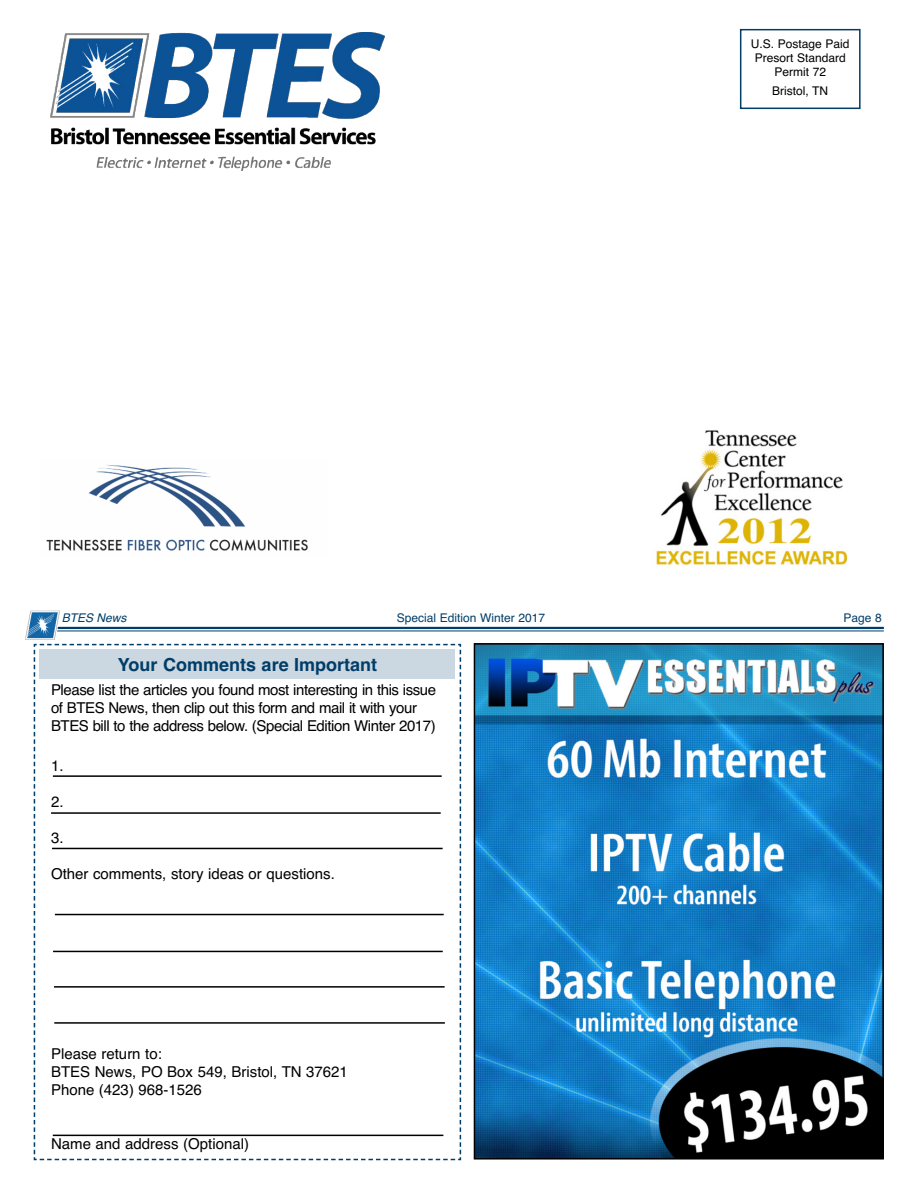
<style>
.page{position:relative;width:918px;height:1188px;background:#fff}
.page>*{position:absolute;margin:0;border:0;box-sizing:border-box;transform-origin:0 0}
.t1{font:700 18px "Helvetica";color:#003d68}
.t2{font:15px/18px "Helvetica";letter-spacing:-.03em;color:#000}
.t3{font:15px/18px "Helvetica";color:#000}
.t4{font:12px/14.4px "Helvetica";color:#000;text-align:center}
.t5{font:12px "Helvetica";color:#003d68}
.t6{font:italic 12px "Helvetica";color:#003d68}
</style>
<div class="page">
<img style="left:46px;top:465px;width:262px;height:86px">
<img style="left:656px;top:430px;width:192px;height:136px">
<hr style="left:33px;top:627px;width:851px;height:2px;background:#003d68">
<hr style="left:33px;top:631px;width:851px;height:1px;background:#003d68">
<svg style="left:25px;top:626px;width:437px;height:535px"></svg>
<img style="left:26px;top:610px;width:34px;height:30px">
<div style="left:740px;top:29px;width:121px;height:80px;border:2px solid #003d68"></div>
<img style="left:50px;top:33px;width:335px;height:137px">
<img style="left:477px;top:646px;width:404px;height:511px">
<div style="left:474px;top:643px;width:410px;height:517px;border:2px solid #000"></div>
<p class="t4" style="left:751px;top:36px;width:100px">U.S. Postage Paid<br>Presort Standard<br>Permit 72</p>
<p class="t4" style="left:772px;top:84px;width:58px">Bristol, TN</p>
<p class="t6" style="left:62px;top:611px;width:66px">BTES News</p>
<p class="t5" style="left:397px;top:611px;width:150px">Special Edition Winter 2017</p>
<p class="t5" style="left:843px;top:611px;width:40px">Page 8</p>
<p class="t1" style="left:118px;top:655px;width:261px">Your Comments are Important</p>
<p class="t2" style="left:51px;top:681px;width:387px">Please list the articles you found most interesting in this issue of BTES News, then clip out this form and mail it with your<br>BTES bill to the address below. (Special Edition Winter 2017)</p>
<p class="t2" style="left:51px;top:757px;width:14px">1.</p>
<p class="t2" style="left:51px;top:793px;width:14px">2.</p>
<p class="t2" style="left:51px;top:829px;width:14px">3.</p>
<p class="t3" style="left:51px;top:865px;width:285px">Other comments, story ideas or questions.</p>
<p class="t3" style="left:51px;top:1045px;width:298px">Please return to:<br>BTES News, PO Box 549, Bristol, TN 37621<br>Phone (423) 968-1526</p>
<p class="t3" style="left:51px;top:1135px;width:200px">Name and address (Optional)</p>
</div>
